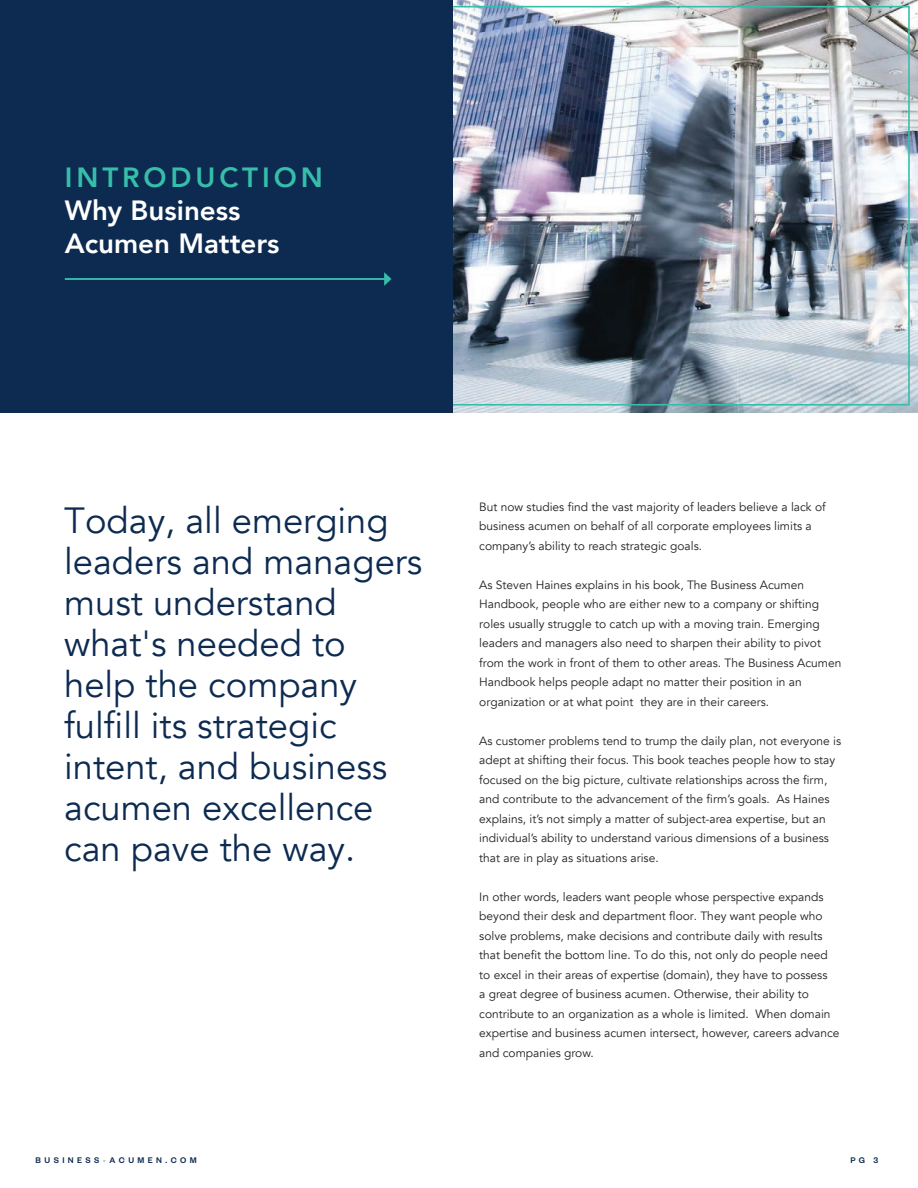
<style>
.page{position:relative;width:918px;height:1188px;background:#fff}
.page>*{position:absolute;margin:0;border:0;box-sizing:border-box;transform-origin:0 0}
.t1{font:36.3px/41px "Avenir";color:#0d2b51}
.t2{font:800 27.75px/33px "Avenir";color:#fff}
.t3{font:800 27.75px "Avenir";letter-spacing:.14em;color:#36beaa}
.t4{font:12px/19.5px "Avenir";color:#231f20}
.t5{font:500 9px "Founders Grotesk";letter-spacing:.38em;color:#0d2b51}
.s1{font-family:"Minion Pro";font-weight:400}
</style>
<div class="page">
<img style="left:452px;top:0;width:466px;height:413px">
<div style="left:0;top:0;width:452px;height:413px;background:#0d2b51"></div>
<hr style="left:65px;top:278px;width:321px;height:2px;background:#36beaa">
<svg style="left:384px;top:272px;width:8px;height:14px"></svg>
<h2 class="t3" style="left:65px;top:155px;width:260px">INTRODUCTION</h2>
<h2 class="t2" style="left:65px;top:193px;width:216px">Why Business<br>Acumen Matters</h2>
<h1 class="t1" style="left:64px;top:501px;width:360px">Today, all emerging leaders and managers must understand what's needed to help the company fulfill its strategic intent, and business acumen excellence can pave the way.</h1>
<p class="t4" style="left:479px;top:497px;width:348px">But now studies find the vast majority of leaders believe a lack of business acumen on behalf of all corporate employees limits a company’s ability to reach strategic goals.</p>
<p class="t4" style="left:479px;top:575px;width:364px">As Steven Haines explains in his book, The Business Acumen Handbook, people who are either new to a company or shifting roles usually struggle to catch up with a moving train. Emerging leaders and managers also need to sharpen their ability to pivot from the work in front of them to other areas. The Business Acumen Handbook helps people adapt no matter their position in an organization or at what point they are in their careers.</p>
<p class="t4" style="left:479px;top:731px;width:363px">As customer problems tend to trump the daily plan, not everyone is adept at shifting their focus. This book teaches people how to stay focused on the big picture, cultivate relationships across the firm, and contribute to the advancement of the firm’s goals. As Haines explains, it’s not simply a matter of subject-area expertise, but an individual’s ability to understand various dimensions of a business that are in play as situations arise.</p>
<p class="t4" style="left:479px;top:887px;width:362px">In other words, leaders want people whose perspective expands beyond their desk and department floor. They want people who solve problems, make decisions and contribute daily with results that benefit the bottom line. To do this, not only do people need to excel in their areas of expertise (domain), they have to possess<br>a great degree of business acumen. Otherwise, their ability to contribute to an organization as a whole is limited. When domain expertise and business acumen intersect, however, careers advance and companies grow.</p>
<p class="t5" style="left:36px;top:1154px;width:163px">BUSINESS<span class="s1">-</span>ACUMEN.COM</p>
<p class="t5" style="left:850px;top:1154px;width:30px">P G 3</p>
</div>
